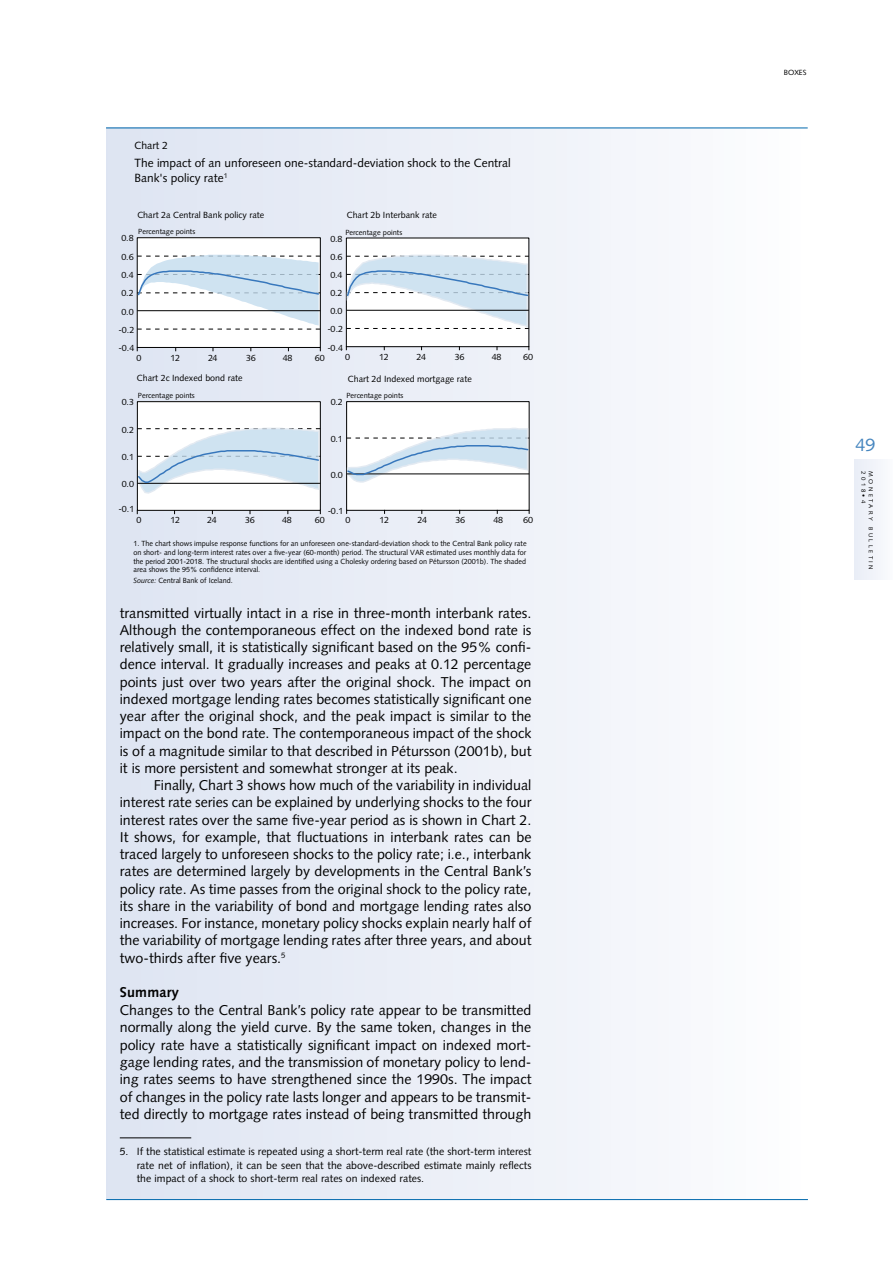
<style>
.page{position:relative;width:893px;height:1263px;background:#fff}
.page>*{position:absolute;margin:0;border:0;box-sizing:border-box;transform-origin:0 0}
.t1{font:18px "Syntax LT Std";color:#4686bf}
.t2{font:14.25px/17.2px "Syntax LT Std";color:#000;text-align:justify}
.t3{font:700 14.25px "Syntax LT Std";letter-spacing:.015em;color:#000}
.t4{font:11.85px/14.9px "Syntax LT Std";color:#000}
.t5{font:10.5px/13.5px "Syntax LT Std";color:#000;text-align:justify}
.t6{font:10.35px "Syntax LT Std";color:#000}
.t7{font:8.85px "Syntax LT Std";letter-spacing:-.04em;color:#010101}
.t8{font:8.85px "Syntax LT Std";color:#000}
.t9{font:7.5px/8.9px "Syntax LT Std";color:#000;text-align:justify}
.t10{font:7.5px "Syntax LT Std";color:#010101}
.t11{font:6px "Syntax LT Std";letter-spacing:.4em;color:#000}
.s1{font-style:italic}
</style>
<div class="page">
<div style="left:855px;top:459px;width:38px;height:121px;background:#f1f4fa"></div>
<div style="left:106px;top:128px;width:702px;height:1071px;background:linear-gradient(to right,#dde3f1,#fdfdfe)"></div>
<hr style="left:106px;top:1199px;width:702px;height:1px;background:#0068ac">
<hr style="left:106px;top:128px;width:702px;height:1px;background:#0068ac">
<hr style="left:120px;top:1137px;width:71px;height:1px;background:#000">
<div style="left:347px;top:238px;width:181px;height:107px;background:#fff"></div>
<div style="left:347px;top:402px;width:181px;height:107px;background:#fff"></div>
<div style="left:138px;top:237px;width:182px;height:111px;background:#fff"></div>
<div style="left:137px;top:237px;width:184px;height:111px;border:1px solid #010101"></div>
<svg style="left:137px;top:255px;width:183px;height:75px"></svg>
<div style="left:346px;top:238px;width:183px;height:109px;border:1px solid #010101"></div>
<svg style="left:346px;top:255px;width:183px;height:74px"></svg>
<div style="left:138px;top:401px;width:182px;height:110px;background:#fff"></div>
<div style="left:137px;top:401px;width:184px;height:110px;border:1px solid #010101"></div>
<svg style="left:137px;top:428px;width:183px;height:66px"></svg>
<div style="left:346px;top:401px;width:183px;height:110px;border:1px solid #010101"></div>
<svg style="left:346px;top:428px;width:183px;height:55px"></svg>
<p class="t6" style="left:135px;top:139px;width:35px">Chart 2</p>
<p class="t4" style="left:135px;top:155px;width:378px">The impact of an unforeseen one-standard-deviation shock to the Central<br>Bank's policy rate<sup>1</sup></p>
<p class="t8" style="left:137px;top:210px;width:128px">Chart 2a Central Bank policy rate</p>
<p class="t8" style="left:347px;top:210px;width:92px">Chart 2b Interbank rate</p>
<p class="t10" style="left:138px;top:227px;width:58px">Percentage points</p>
<p class="t10" style="left:345px;top:228px;width:58px">Percentage points</p>
<p class="t7" style="left:122px;top:233px;width:14px">0.8</p>
<p class="t7" style="left:330px;top:233px;width:14px">0.8</p>
<p class="t7" style="left:122px;top:251px;width:14px">0.6</p>
<p class="t7" style="left:330px;top:252px;width:14px">0.6</p>
<p class="t7" style="left:122px;top:270px;width:14px">0.4</p>
<p class="t7" style="left:330px;top:270px;width:14px">0.4</p>
<p class="t7" style="left:122px;top:288px;width:14px">0.2</p>
<p class="t7" style="left:330px;top:288px;width:14px">0.2</p>
<p class="t7" style="left:122px;top:306px;width:14px">0.0</p>
<p class="t7" style="left:330px;top:306px;width:14px">0.0</p>
<p class="t7" style="left:119px;top:325px;width:17px">-0.2</p>
<p class="t7" style="left:327px;top:324px;width:17px">-0.2</p>
<p class="t7" style="left:119px;top:343px;width:17px">-0.4</p>
<p class="t7" style="left:136px;top:352px;width:6px">0</p>
<p class="t7" style="left:170px;top:352px;width:11px">12</p>
<p class="t7" style="left:208px;top:352px;width:11px">24</p>
<p class="t7" style="left:246px;top:352px;width:11px">36</p>
<p class="t7" style="left:283px;top:352px;width:11px">48</p>
<p class="t7" style="left:327px;top:342px;width:17px">-0.4</p>
<p class="t7" style="left:315px;top:352px;width:11px">60</p>
<p class="t7" style="left:523px;top:351px;width:11px">60</p>
<p class="t7" style="left:345px;top:351px;width:6px">0</p>
<p class="t7" style="left:379px;top:351px;width:11px">12</p>
<p class="t7" style="left:416px;top:351px;width:11px">24</p>
<p class="t7" style="left:455px;top:351px;width:11px">36</p>
<p class="t7" style="left:492px;top:351px;width:11px">48</p>
<p class="t8" style="left:137px;top:373px;width:107px">Chart 2c Indexed bond rate</p>
<p class="t8" style="left:348px;top:373px;width:125px">Chart 2d Indexed mortgage rate</p>
<p class="t10" style="left:138px;top:391px;width:58px">Percentage points</p>
<p class="t10" style="left:346px;top:391px;width:58px">Percentage points</p>
<p class="t7" style="left:331px;top:397px;width:14px">0.2</p>
<p class="t7" style="left:122px;top:397px;width:14px">0.3</p>
<p class="t7" style="left:122px;top:424px;width:14px">0.2</p>
<p class="t7" style="left:122px;top:451px;width:14px">0.1</p>
<p class="t7" style="left:122px;top:479px;width:14px">0.0</p>
<p class="t7" style="left:119px;top:504px;width:17px">-0.1</p>
<p class="t7" style="left:331px;top:433px;width:14px">0.1</p>
<p class="t7" style="left:331px;top:470px;width:14px">0.0</p>
<p class="t7" style="left:328px;top:506px;width:17px">-0.1</p>
<p class="t7" style="left:315px;top:514px;width:11px">60</p>
<p class="t7" style="left:523px;top:515px;width:11px">60</p>
<p class="t7" style="left:136px;top:515px;width:6px">0</p>
<p class="t7" style="left:345px;top:515px;width:6px">0</p>
<p class="t7" style="left:379px;top:515px;width:11px">12</p>
<p class="t7" style="left:417px;top:515px;width:11px">24</p>
<p class="t7" style="left:455px;top:515px;width:11px">36</p>
<p class="t7" style="left:494px;top:515px;width:11px">48</p>
<p class="t7" style="left:171px;top:515px;width:11px">12</p>
<p class="t7" style="left:207px;top:515px;width:11px">24</p>
<p class="t7" style="left:245px;top:515px;width:11px">36</p>
<p class="t7" style="left:282px;top:515px;width:11px">48</p>
<p class="t9" style="left:133px;top:539px;width:395px">1. The chart shows impulse response functions for an unforeseen one-standard-deviation shock to the Central Bank policy rate on short- and long-term interest rates over a five-year (60-month) period. The structural VAR estimated uses monthly data for the period 2001-2018. The structural shocks are identified using a Cholesky ordering based on Pétursson (2001b). The shaded area shows the 95% confidence interval.</p>
<p class="t9" style="left:133px;top:576px;width:101px"><span class="s1">Source:</span> Central Bank of Iceland.</p>
<p class="t2" style="left:120px;top:604px;width:413px">transmitted virtually intact in a rise in three-month interbank rates.<br>Although the contemporaneous effect on the indexed bond rate is relatively small, it is statistically significant based on the 95% confi&shy;dence interval. It gradually increases and peaks at 0.12 percentage points just over two years after the original shock. The impact on indexed mortgage lending rates becomes statistically significant one year after the original shock, and the peak impact is similar to the impact on the bond rate. The contemporaneous impact of the shock is of a magnitude similar to that described in Pétursson (2001b), but it is more persistent and somewhat stronger at its peak.</p>
<p class="t2" style="left:120px;top:777px;width:413px;text-indent:34px">Finally, Chart 3 shows how much of the variability in individual interest rate series can be explained by underlying shocks to the four interest rates over the same five-year period as is shown in Chart 2.<br>It shows, for example, that fluctuations in interbank rates can be traced largely to unforeseen shocks to the policy rate; i.e., interbank rates are determined largely by developments in the Central Bank’s policy rate. As time passes from the original shock to the policy rate, its share in the variability of bond and mortgage lending rates also increases. For instance, monetary policy shocks explain nearly half of the variability of mortgage lending rates after three years, and about two-thirds after five years.<sup>5</sup></p>
<p class="t3" style="left:120px;top:984px;width:61px">Summary</p>
<p class="t2" style="left:120px;top:1001px;width:413px">Changes to the Central Bank’s policy rate appear to be transmitted normally along the yield curve. By the same token, changes in the policy rate have a statistically significant impact on indexed mort&shy;gage lending rates, and the transmission of monetary policy to lend&shy;ing rates seems to have strengthened since the 1990s. The impact of changes in the policy rate lasts longer and appears to be transmit&shy;ted directly to mortgage rates instead of being transmitted through</p>
<p class="t5" style="left:137px;top:1145px;width:396px;text-indent:-17px">5. If the statistical estimate is repeated using a short-term real rate (the short-term interest rate net of inflation), it can be seen that the above-described estimate mainly reflects the impact of a shock to short-term real rates on indexed rates.</p>
<p class="t9" style="left:784px;top:68px;width:24px">BOXES</p>
<p class="t1" style="left:855px;top:434px;width:22px">49</p>
<p class="t11" style="left:867px;top:471px;width:33px;rotate:90deg">2018•4</p>
<p class="t11" style="left:874px;top:471px;width:100px;rotate:90deg">MONETARY BULLETIN</p>
</div>
